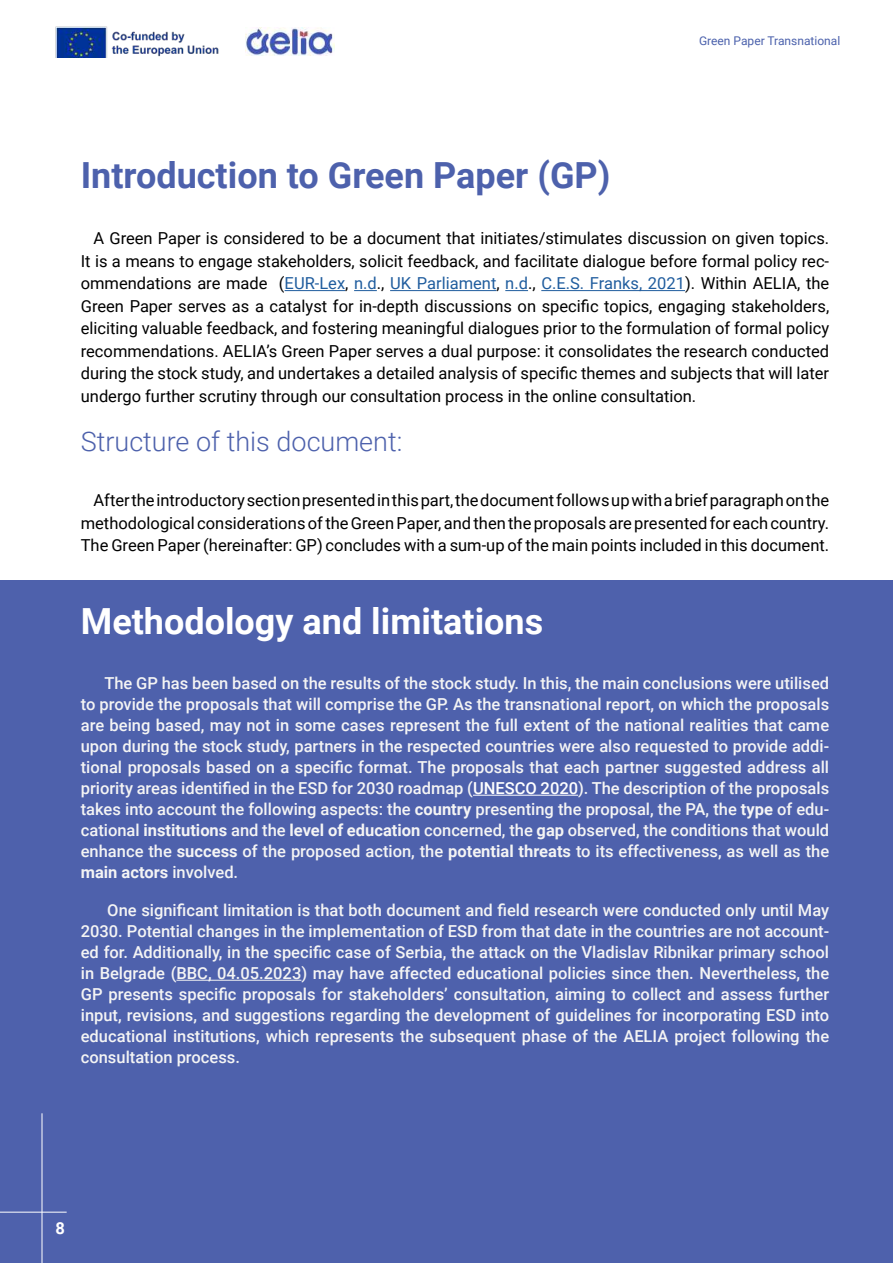
<style>
.page{position:relative;width:893px;height:1263px;background:#fff}
.page>*{position:absolute;margin:0;border:0;box-sizing:border-box;transform-origin:0 0}
.t1{font:700 36px "Roboto";color:#4d61ac}
.t2{font:700 36px "Roboto";color:#fff}
.t3{font:300 27px "Roboto";color:#4d61ac}
.t4{font:500 16.5px/21px "Roboto";color:#f4f4f4;text-align:justify}
.t5{font:16.5px/22.5px "Roboto";color:#000;text-align:justify}
.t6{font:700 16.5px "Roboto";color:#fff}
.t7{font:12px "Roboto";color:#4b61ac}
.s1{color:#205d9e}
.s2{color:#fff}
.s3{font-weight:700}
</style>
<div class="page">
<div style="left:0;top:580px;width:893px;height:683px;background:#4e61ac"></div>
<hr style="left:42px;top:1113px;width:1px;height:150px;background:#fff">
<hr style="left:0;top:1212px;width:67px;height:1px;background:#fff">
<img style="left:55px;top:26px;width:164px;height:31px">
<img style="left:245px;top:28px;width:89px;height:27px">
<hr style="left:285px;top:290px;width:60px;height:1px;background:#205d9e">
<svg style="left:354px;top:290px;width:23px;height:1px"></svg>
<hr style="left:390px;top:290px;width:106px;height:1px;background:#205d9e">
<svg style="left:505px;top:290px;width:23px;height:1px"></svg>
<hr style="left:541px;top:290px;width:144px;height:1px;background:#205d9e">
<hr style="left:473px;top:795px;width:105px;height:1px;background:#fff">
<hr style="left:176px;top:980px;width:125px;height:1px;background:#f4f4f4">
<p class="t7" style="left:699px;top:36px;width:143px">Green Paper Transnational</p>
<h1 class="t1" style="left:81px;top:159px;width:531px">Introduction to Green Paper (GP)</h1>
<p class="t5" style="left:81px;top:227px;width:750px;text-indent:13px">A Green Paper is considered to be a document that initiates/stimulates discussion on given topics.<br>It is a means to engage stakeholders, solicit feedback, and facilitate dialogue before formal policy rec&shy;ommendations are made (<span class="s1">EUR-Lex</span>, <span class="s1">n.d</span>., <span class="s1">UK Parliament</span>, <span class="s1">n.d</span>., <span class="s1">C.E.S. Franks, 2021</span>). Within AELIA, the Green Paper serves as a catalyst for in-depth discussions on specific topics, engaging stakeholders, eliciting valuable feedback, and fostering meaningful dialogues prior to the formulation of formal policy recommendations. AELIA’s Green Paper serves a dual purpose: it consolidates the research conducted during the stock study, and undertakes a detailed analysis of specific themes and subjects that will later undergo further scrutiny through our consultation process in the online consultation.</p>
<h2 class="t3" style="left:81px;top:423px;width:323px">Structure of this document:</h2>
<p class="t5" style="left:81px;top:488px;width:750px;text-indent:13px">After the introductory section presented in this part, the document follows up with a brief paragraph on the methodological considerations of the Green Paper, and then the proposals are presented for each country.<br>The Green Paper (hereinafter: GP) concludes with a sum-up of the main points included in this document.</p>
<h1 class="t2" style="left:81px;top:605px;width:464px">Methodology and limitations</h1>
<p class="t4" style="left:81px;top:672px;width:750px;text-indent:24px">The GP has been based on the results of the stock study. In this, the main conclusions were utilised to provide the proposals that will comprise the GP. As the transnational report, on which the proposals are being based, may not in some cases represent the full extent of the national realities that came upon during the stock study, partners in the respected countries were also requested to provide addi&shy;tional proposals based on a specific format. The proposals that each partner suggested address all priority areas identified in the ESD for 2030 roadmap (<span class="s2">UNESCO 2020</span>). The description of the proposals takes into account the following aspects: the <span class="s3">country</span> presenting the proposal, the PA, the <span class="s3">type</span> of edu&shy;cational <span class="s3">institutions</span> and the <span class="s3">level of education</span> concerned, the <span class="s3">gap</span> observed, the conditions that would enhance the <span class="s3">success</span> of the proposed action, the <span class="s3">potential threats</span> to its effectiveness, as well as the <span class="s3">main actors</span> involved.</p>
<p class="t4" style="left:81px;top:899px;width:750px;text-indent:27px">One significant limitation is that both document and field research were conducted only until May 2030. Potential changes in the implementation of ESD from that date in the countries are not account&shy;ed for. Additionally, in the specific case of Serbia, the attack on the Vladislav Ribnikar primary school in Belgrade (BBC, 04.05.2023) may have affected educational policies since then. Nevertheless, the GP presents specific proposals for stakeholders’ consultation, aiming to collect and assess further input, revisions, and suggestions regarding the development of guidelines for incorporating ESD into educational institutions, which represents the subsequent phase of the AELIA project following the consultation process.</p>
<p class="t6" style="left:56px;top:1221px;width:11px">8</p>
</div>
